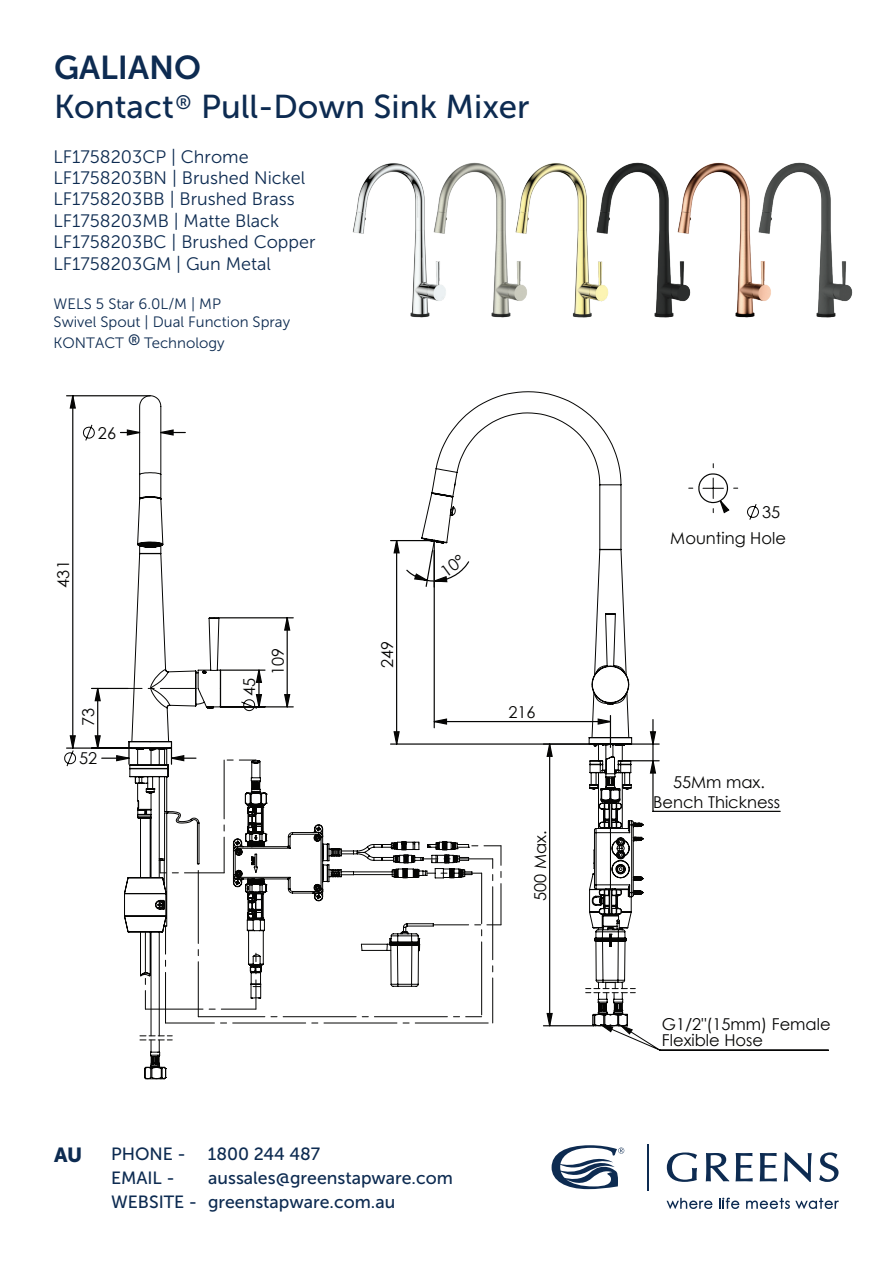
<style>
.page{position:relative;width:893px;height:1263px;background:#fff}
.page>*{position:absolute;margin:0;border:0;box-sizing:border-box;transform-origin:0 0}
.t1{font:33px "Museo Sans 500";color:#0d2b51}
.t2{font:33px "Museo Sans 700";color:#0d2b51}
.t3{font:20.25px "Museo Sans 900";color:#0d2b51}
.t4{font:18px/21.5px "Museo Sans 300";color:#0d2b51}
.t5{font:17.7px/24.2px "Museo Sans 500";color:#0d2b51}
.t6{font:16.35px/26.4px "Century Gothic";color:#050504}
.t7{font:15px/18px "Museo Sans 300";color:#0d2b51}
</style>
<div class="page">
<img style="left:528px;top:163px;width:68px;height:155px">
<img style="left:691px;top:162px;width:67px;height:156px">
<img style="left:447px;top:162px;width:81px;height:156px">
<img style="left:352px;top:163px;width:95px;height:155px">
<img style="left:758px;top:162px;width:95px;height:156px">
<img style="left:596px;top:162px;width:95px;height:156px">
<svg style="left:667px;top:1152px;width:30px;height:30px"></svg>
<svg style="left:706px;top:1153px;width:23px;height:28px"></svg>
<svg style="left:735px;top:1153px;width:18px;height:28px"></svg>
<svg style="left:760px;top:1153px;width:17px;height:28px"></svg>
<svg style="left:784px;top:1152px;width:28px;height:30px"></svg>
<svg style="left:819px;top:1152px;width:19px;height:30px"></svg>
<svg style="left:552px;top:1145px;width:72px;height:44px"></svg>
<svg style="left:666px;top:1198px;width:46px;height:11px"></svg>
<svg style="left:719px;top:1197px;width:20px;height:12px"></svg>
<svg style="left:746px;top:1198px;width:93px;height:11px"></svg>
<hr style="left:647px;top:1144px;width:1px;height:46px;background:#0d2b51">
<svg style="left:64px;top:394px;width:765px;height:657px"></svg>
<h1 class="t2" style="left:54px;top:49px;width:149px">GALIANO</h1>
<h1 class="t1" style="left:54px;top:89px;width:477px">Kontact<sup>®</sup> Pull-Down Sink Mixer</h1>
<p class="t4" style="left:54px;top:146px;width:263px">LF1758203CP | Chrome<br>LF1758203BN | Brushed Nickel<br>LF1758203BB | Brushed Brass<br>LF1758203MB | Matte Black<br>LF1758203BC | Brushed Copper<br>LF1758203GM | Gun Metal</p>
<p class="t7" style="left:54px;top:295px;width:238px">WELS 5 Star 6.0L/M | MP<br>Swivel Spout | Dual Function Spray</p>
<p class="t7" style="left:54px;top:334px;width:172px">KONTACT <sup>®</sup> Technology</p>
<p class="t6" style="left:98px;top:419px;width:20px">26</p>
<p class="t6" style="left:50px;top:588px;width:29px;rotate:-90deg">431</p>
<p class="t6" style="left:75px;top:726px;width:20px;rotate:-90deg">73</p>
<p class="t6" style="left:79px;top:745px;width:20px">52</p>
<p class="t6" style="left:236px;top:696px;width:20px;rotate:-90deg">45</p>
<p class="t6" style="left:264px;top:675px;width:29px;rotate:-90deg">109</p>
<p class="t6" style="left:374px;top:668px;width:29px;rotate:-90deg">249</p>
<p class="t6" style="left:508px;top:699px;width:29px">216</p>
<p class="t6" style="left:527px;top:901px;width:72px;rotate:-90deg">500 Max.</p>
<p class="t3" style="left:54px;top:1143px;width:30px">AU</p>
<p class="t5" style="left:111px;top:1142px;width:211px">PHONE - 1800 244 487<br>EMAIL -</p>
<p class="t5" style="left:111px;top:1166px;width:343px;text-indent:97px">aussales@greenstapware.com<br>WEBSITE - greenstapware.com.au</p>
<p class="t6" style="left:670px;top:498px;width:117px;text-indent:92px">35<br>Mounting Hole</p>
<p class="t6" style="left:653px;top:772px;width:129px;line-height:19.5px;text-align:center">55Mm max.<br>Bench Thickness</p>
<p class="t6" style="left:662px;top:1016px;width:170px;line-height:16.4px">G1/2"(15mm) Female<br>Flexible Hose</p>
</div>
